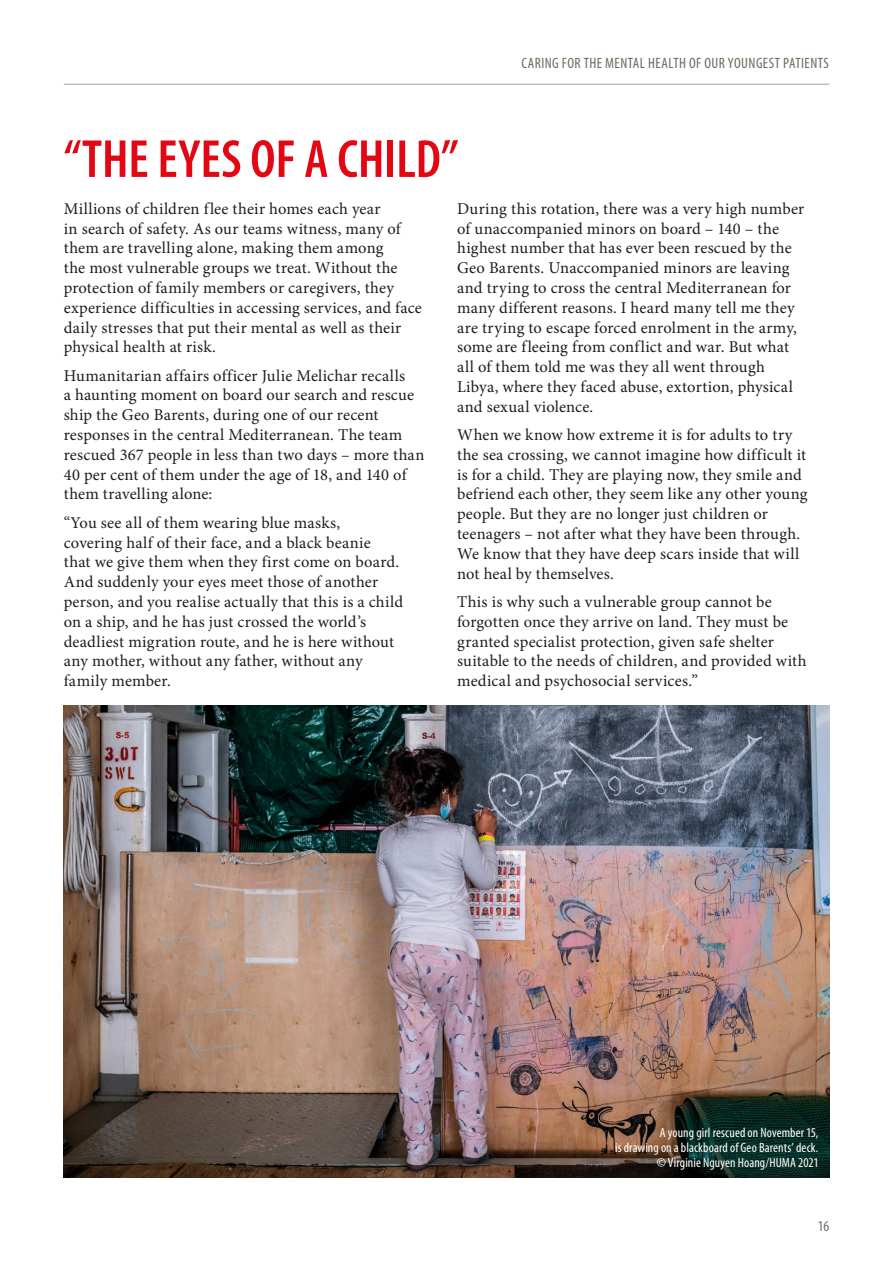
<style>
.page{position:relative;width:893px;height:1263px;background:#fff}
.page>*{position:absolute;margin:0;border:0;box-sizing:border-box;transform-origin:0 0}
.t1{font:600 condensed 54px "Myriad Pro";letter-spacing:-.005em;color:#e30613}
.t2{font:16.5px/19.8px "Minion Pro";letter-spacing:.01em;color:#1d1d1b}
.t3{font:condensed 15px "Myriad Pro";letter-spacing:.03em;color:#6e6a5e}
.t4{font:condensed 13.5px/15px "Myriad Pro";letter-spacing:.005em;color:#fff;text-align:right}
</style>
<div class="page">
<img style="left:64px;top:706px;width:765px;height:472px">
<hr style="left:64px;top:84px;width:765px;height:1px;background:#c4c0b5">
<p class="t3" style="left:522px;top:55px;width:309px">CARING FOR THE MENTAL HEALTH OF OUR YOUNGEST PATIENTS</p>
<h1 class="t1" style="left:64px;top:129px;width:396px">“THE EYES OF A CHILD”</h1>
<p class="t2" style="left:64px;top:199px;width:360px">Millions of children flee their homes each year<br>in search of safety. As our teams witness, many of them are travelling alone, making them among<br>the most vulnerable groups we treat. Without the protection of family members or caregivers, they experience difficulties in accessing services, and face daily stresses that put their mental as well as their physical health at risk.</p>
<p class="t2" style="left:64px;top:366px;width:362px">Humanitarian affairs officer Julie Melichar recalls<br>a haunting moment on board our search and rescue ship the Geo Barents, during one of our recent responses in the central Mediterranean. The team rescued 367 people in less than two days – more than 40 per cent of them under the age of 18, and 140 of them travelling alone:</p>
<p class="t2" style="left:64px;top:513px;width:341px">“You see all of them wearing blue masks,<br>covering half of their face, and a black beanie<br>that we give them when they first come on board.<br>And suddenly your eyes meet those of another person, and you realise actually that this is a child on a ship, and he has just crossed the world’s deadliest migration route, and he is here without any mother, without any father, without any family member.</p>
<p class="t2" style="left:457px;top:199px;width:349px">During this rotation, there was a very high number of unaccompanied minors on board – 140 – the highest number that has ever been rescued by the Geo Barents. Unaccompanied minors are leaving and trying to cross the central Mediterranean for many different reasons. I heard many tell me they are trying to escape forced enrolment in the army, some are fleeing from conflict and war. But what all of them told me was they all went through Libya, where they faced abuse, extortion, physical and sexual violence.</p>
<p class="t2" style="left:457px;top:425px;width:352px">When we know how extreme it is for adults to try the sea crossing, we cannot imagine how difficult it is for a child. They are playing now, they smile and befriend each other, they seem like any other young people. But they are no longer just children or teenagers – not after what they have been through.<br>We know that they have deep scars inside that will not heal by themselves.</p>
<p class="t2" style="left:457px;top:592px;width:351px">This is why such a vulnerable group cannot be forgotten once they arrive on land. They must be granted specialist protection, given safe shelter suitable to the needs of children, and provided with medical and psychosocial services.”</p>
<p class="t4" style="left:615px;top:1125px;width:205px">A young girl rescued on November 15,<br>is drawing on a blackboard of Geo Barents’ deck. © Virginie Nguyen Hoang/HUMA 2021</p>
<p class="t3" style="left:818px;top:1218px;width:13px">16</p>
</div>
